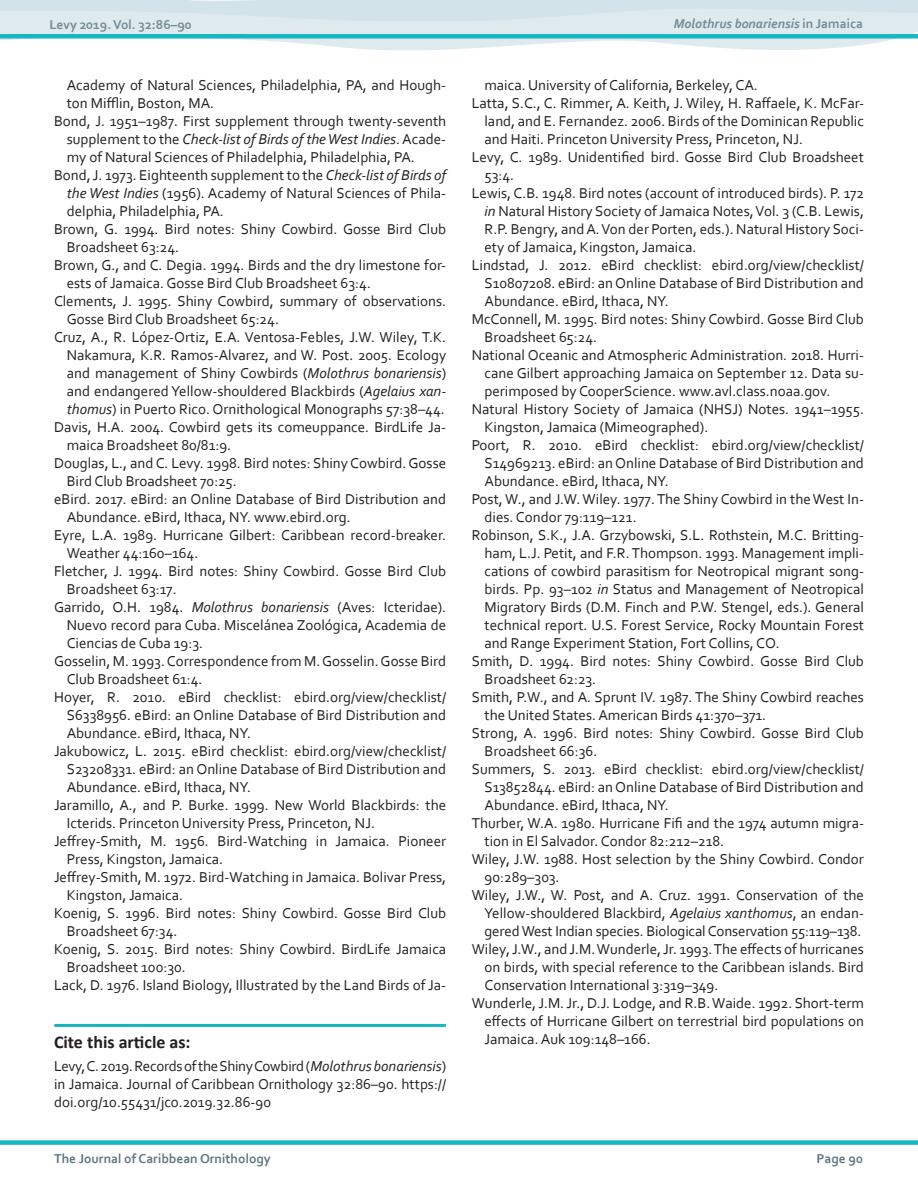
<style>
.page{position:relative;width:918px;height:1188px;background:#fff}
.page>*{position:absolute;margin:0;border:0;box-sizing:border-box;transform-origin:0 0}
.cite_article_heading{font:700 18px "Calibri";color:#231f20}
.Citation{font:15px/18px "Corbel";color:#231f20}
.Cite_this_article{font:15px/18px "Corbel";color:#231f20;text-align:justify}
.t1{font:700 13.5px "Corbel";color:#5f7682}
.t2{font:italic 700 13.5px "Corbel";color:#758b95}
.t3{font:700 13.5px "Corbel";color:#758b95}
.s1{font-style:normal}
.s2{font-style:italic}
</style>
<div class="page">
<svg style="left:0;top:0;width:918px;height:51px;fill:#deeaee"></svg>
<div style="left:0;top:1140px;width:918px;height:5px;background:#16b7c3"></div>
<div style="left:0;top:34px;width:918px;height:5px;background:#16b7c3"></div>
<hr style="left:54px;top:1024px;width:392px;height:3px;background:#16b7c3">
<p class="t3" style="left:49px;top:16px;width:144px">Levy 2019. Vol. 32:86–90</p>
<p class="t2" style="left:674px;top:15px;width:191px">Molothrus bonariensis <span class="s1">in Jamaica</span></p>
<p class="Citation" style="left:67px;top:76px;width:381px">Academy of Natural Sciences, Philadelphia, PA, and Hough&shy;ton Mifflin, Boston, MA.</p>
<p class="Citation" style="left:67px;top:112px;width:381px;text-align:justify;text-indent:-13px">Bond, J. 1951–1987. First supplement through twenty-seventh supplement to the <span class="s2">Check-list of Birds of the West Indies</span>. Acade&shy;my of Natural Sciences of Philadelphia, Philadelphia, PA.</p>
<p class="Citation" style="left:67px;top:166px;width:381px;text-align:justify;text-indent:-13px">Bond, J. 1973. Eighteenth supplement to the <span class="s2">Check-list of Birds of the West Indies</span> (1956). Academy of Natural Sciences of Phila&shy;delphia, Philadelphia, PA.</p>
<p class="Citation" style="left:67px;top:220px;width:381px;text-indent:-13px">Brown, G. 1994. Bird notes: Shiny Cowbird. Gosse Bird Club<br>Broadsheet 63:24.</p>
<p class="Citation" style="left:67px;top:256px;width:381px;text-indent:-13px">Brown, G., and C. Degia. 1994. Birds and the dry limestone for&shy;ests of Jamaica. Gosse Bird Club Broadsheet 63:4.</p>
<p class="Citation" style="left:67px;top:292px;width:381px;text-indent:-13px">Clements, J. 1995. Shiny Cowbird, summary of observations.<br>Gosse Bird Club Broadsheet 65:24.</p>
<p class="Citation" style="left:67px;top:328px;width:381px;text-align:justify;text-indent:-13px">Cruz, A., R. López-Ortiz, E.A. Ventosa-Febles, J.W. Wiley, T.K.<br>Nakamura, K.R. Ramos-Alvarez, and W. Post. 2005. Ecology and management of Shiny Cowbirds (<span class="s2">Molothrus bonariensis</span>) and endangered Yellow-shouldered Blackbirds (<span class="s2">Agelaius xan&shy;thomus</span>) in Puerto Rico. Ornithological Monographs 57:38–44.</p>
<p class="Citation" style="left:67px;top:418px;width:381px;text-indent:-13px">Davis, H.A. 2004. Cowbird gets its comeuppance. BirdLife Ja&shy;maica Broadsheet 80/81:9.</p>
<p class="Citation" style="left:67px;top:454px;width:381px;text-indent:-13px">Douglas, L., and C. Levy. 1998. Bird notes: Shiny Cowbird. Gosse<br>Bird Club Broadsheet 70:25.</p>
<p class="Citation" style="left:67px;top:490px;width:381px;text-indent:-13px">eBird. 2017. eBird: an Online Database of Bird Distribution and<br>Abundance. eBird, Ithaca, NY. www.ebird.org.</p>
<p class="Citation" style="left:67px;top:526px;width:381px;text-indent:-13px">Eyre, L.A. 1989. Hurricane Gilbert: Caribbean record-breaker.<br>Weather 44:160–164.</p>
<p class="Citation" style="left:67px;top:562px;width:381px;text-indent:-13px">Fletcher, J. 1994. Bird notes: Shiny Cowbird. Gosse Bird Club<br>Broadsheet 63:17.</p>
<p class="Citation" style="left:67px;top:598px;width:381px;text-align:justify;text-indent:-13px">Garrido, O.H. 1984. <span class="s2">Molothrus bonariensis</span> (Aves: Icteridae).<br>Nuevo record para Cuba. Miscelánea Zoológica, Academia de Ciencias de Cuba 19:3.</p>
<p class="Citation" style="left:67px;top:652px;width:381px;text-indent:-13px">Gosselin, M. 1993. Correspondence from M. Gosselin. Gosse Bird<br>Club Broadsheet 61:4.</p>
<p class="Citation" style="left:67px;top:688px;width:381px;text-align:justify;text-indent:-13px">Hoyer, R. 2010. eBird checklist: ebird.org/view/checklist/ S6338956. eBird: an Online Database of Bird Distribution and Abundance. eBird, Ithaca, NY.</p>
<p class="Citation" style="left:67px;top:742px;width:381px;text-align:justify;text-indent:-13px">Jakubowicz, L. 2015. eBird checklist: ebird.org/view/checklist/ S23208331. eBird: an Online Database of Bird Distribution and Abundance. eBird, Ithaca, NY.</p>
<p class="Citation" style="left:67px;top:796px;width:381px;text-indent:-13px">Jaramillo, A., and P. Burke. 1999. New World Blackbirds: the<br>Icterids. Princeton University Press, Princeton, NJ.</p>
<p class="Citation" style="left:67px;top:832px;width:381px;text-indent:-13px">Jeffrey-Smith, M. 1956. Bird-Watching in Jamaica. Pioneer<br>Press, Kingston, Jamaica.</p>
<p class="Citation" style="left:67px;top:868px;width:381px;text-indent:-13px">Jeffrey-Smith, M. 1972. Bird-Watching in Jamaica. Bolivar Press,<br>Kingston, Jamaica.</p>
<p class="Citation" style="left:67px;top:904px;width:381px;text-indent:-13px">Koenig, S. 1996. Bird notes: Shiny Cowbird. Gosse Bird Club<br>Broadsheet 67:34.</p>
<p class="Citation" style="left:67px;top:940px;width:381px;text-indent:-13px">Koenig, S. 2015. Bird notes: Shiny Cowbird. BirdLife Jamaica<br>Broadsheet 100:30.</p>
<p class="Citation" style="left:54px;top:976px;width:394px">Lack, D. 1976. Island Biology, Illustrated by the Land Birds of Ja-</p>
<p class="Citation" style="left:485px;top:76px;width:275px">maica. University of California, Berkeley, CA.</p>
<p class="Citation" style="left:485px;top:94px;width:381px;text-align:justify;text-indent:-13px">Latta, S.C., C. Rimmer, A. Keith, J. Wiley, H. Raffaele, K. McFar&shy;land, and E. Fernandez. 2006. Birds of the Dominican Republic and Haiti. Princeton University Press, Princeton, NJ.</p>
<p class="Citation" style="left:485px;top:148px;width:381px;text-indent:-13px">Levy, C. 1989. Unidentified bird. Gosse Bird Club Broadsheet<br>53:4.</p>
<p class="Citation" style="left:485px;top:184px;width:381px;text-align:justify;text-indent:-13px">Lewis, C.B. 1948. Bird notes (account of introduced birds). P. 172 <span class="s2">in</span> Natural History Society of Jamaica Notes, Vol. 3 (C.B. Lewis, R.P. Bengry, and A. Von der Porten, eds.). Natural History Soci&shy;ety of Jamaica, Kingston, Jamaica.</p>
<p class="Citation" style="left:485px;top:256px;width:381px;text-align:justify;text-indent:-13px">Lindstad, J. 2012. eBird checklist: ebird.org/view/checklist/ S10807208. eBird: an Online Database of Bird Distribution and Abundance. eBird, Ithaca, NY.</p>
<p class="Citation" style="left:485px;top:310px;width:381px;text-indent:-13px">McConnell, M. 1995. Bird notes: Shiny Cowbird. Gosse Bird Club<br>Broadsheet 65:24.</p>
<p class="Citation" style="left:485px;top:346px;width:381px;text-align:justify;text-indent:-13px">National Oceanic and Atmospheric Administration. 2018. Hurri&shy;cane Gilbert approaching Jamaica on September 12. Data su&shy;perimposed by CooperScience. www.avl.class.noaa.gov.</p>
<p class="Citation" style="left:485px;top:400px;width:381px;text-indent:-13px">Natural History Society of Jamaica (NHSJ) Notes. 1941–1955.<br>Kingston, Jamaica (Mimeographed).</p>
<p class="Citation" style="left:485px;top:436px;width:381px;text-align:justify;text-indent:-13px">Poort, R. 2010. eBird checklist: ebird.org/view/checklist/ S14969213. eBird: an Online Database of Bird Distribution and Abundance. eBird, Ithaca, NY.</p>
<p class="Citation" style="left:485px;top:490px;width:381px;text-indent:-13px">Post, W., and J.W. Wiley. 1977. The Shiny Cowbird in the West In&shy;dies. Condor 79:119–121.</p>
<p class="Citation" style="left:485px;top:526px;width:381px;text-align:justify;text-indent:-13px">Robinson, S.K., J.A. Grzybowski, S.L. Rothstein, M.C. Britting&shy;ham, L.J. Petit, and F.R. Thompson. 1993. Management impli&shy;cations of cowbird parasitism for Neotropical migrant song&shy;birds. Pp. 93–102 <span class="s2">in</span> Status and Management of Neotropical Migratory Birds (D.M. Finch and P.W. Stengel, eds.). General technical report. U.S. Forest Service, Rocky Mountain Forest and Range Experiment Station, Fort Collins, CO.</p>
<p class="Citation" style="left:485px;top:652px;width:381px;text-indent:-13px">Smith, D. 1994. Bird notes: Shiny Cowbird. Gosse Bird Club<br>Broadsheet 62:23.</p>
<p class="Citation" style="left:485px;top:688px;width:381px;text-indent:-13px">Smith, P.W., and A. Sprunt IV. 1987. The Shiny Cowbird reaches the United States. American Birds 41:370–371.</p>
<p class="Citation" style="left:485px;top:724px;width:381px;text-indent:-13px">Strong, A. 1996. Bird notes: Shiny Cowbird. Gosse Bird Club<br>Broadsheet 66:36.</p>
<p class="Citation" style="left:485px;top:760px;width:381px;text-align:justify;text-indent:-13px">Summers, S. 2013. eBird checklist: ebird.org/view/checklist/ S13852844. eBird: an Online Database of Bird Distribution and Abundance. eBird, Ithaca, NY.</p>
<p class="Citation" style="left:485px;top:814px;width:381px;text-indent:-13px">Thurber, W.A. 1980. Hurricane Fifi and the 1974 autumn migra&shy;tion in El Salvador. Condor 82:212–218.</p>
<p class="Citation" style="left:485px;top:850px;width:381px;text-indent:-13px">Wiley, J.W. 1988. Host selection by the Shiny Cowbird. Condor<br>90:289–303.</p>
<p class="Citation" style="left:485px;top:886px;width:381px;text-align:justify;text-indent:-13px">Wiley, J.W., W. Post, and A. Cruz. 1991. Conservation of the Yellow-shouldered Blackbird, <span class="s2">Agelaius xanthomus</span>, an endan&shy;gered West Indian species. Biological Conservation 55:119–138.</p>
<p class="Citation" style="left:485px;top:940px;width:381px;text-align:justify;text-indent:-13px">Wiley, J.W., and J.M. Wunderle, Jr. 1993. The effects of hurricanes on birds, with special reference to the Caribbean islands. Bird Conservation International 3:319–349.</p>
<p class="Citation" style="left:472px;top:994px;width:394px;text-align:right">Wunderle, J.M. Jr., D.J. Lodge, and R.B. Waide. 1992. Short-term effects of Hurricane Gilbert on terrestrial bird populations on</p>
<p class="cite_article_heading" style="left:54px;top:1030px;width:138px">Cite this article as:</p>
<p class="Citation" style="left:485px;top:1030px;width:168px">Jamaica. Auk 109:148–166.</p>
<p class="Cite_this_article" style="left:54px;top:1056px;width:394px">Levy, C. 2019. Records of the Shiny Cowbird (<span class="s2">Molothrus bonariensis</span>) in Jamaica. Journal of Caribbean Ornithology 32:86–90. https:// doi.org/10.55431/jco.2019.32.86-90</p>
<p class="t1" style="left:54px;top:1150px;width:218px">The Journal of Caribbean Ornithology</p>
<p class="t1" style="left:816px;top:1150px;width:48px">Page 90</p>
</div>
